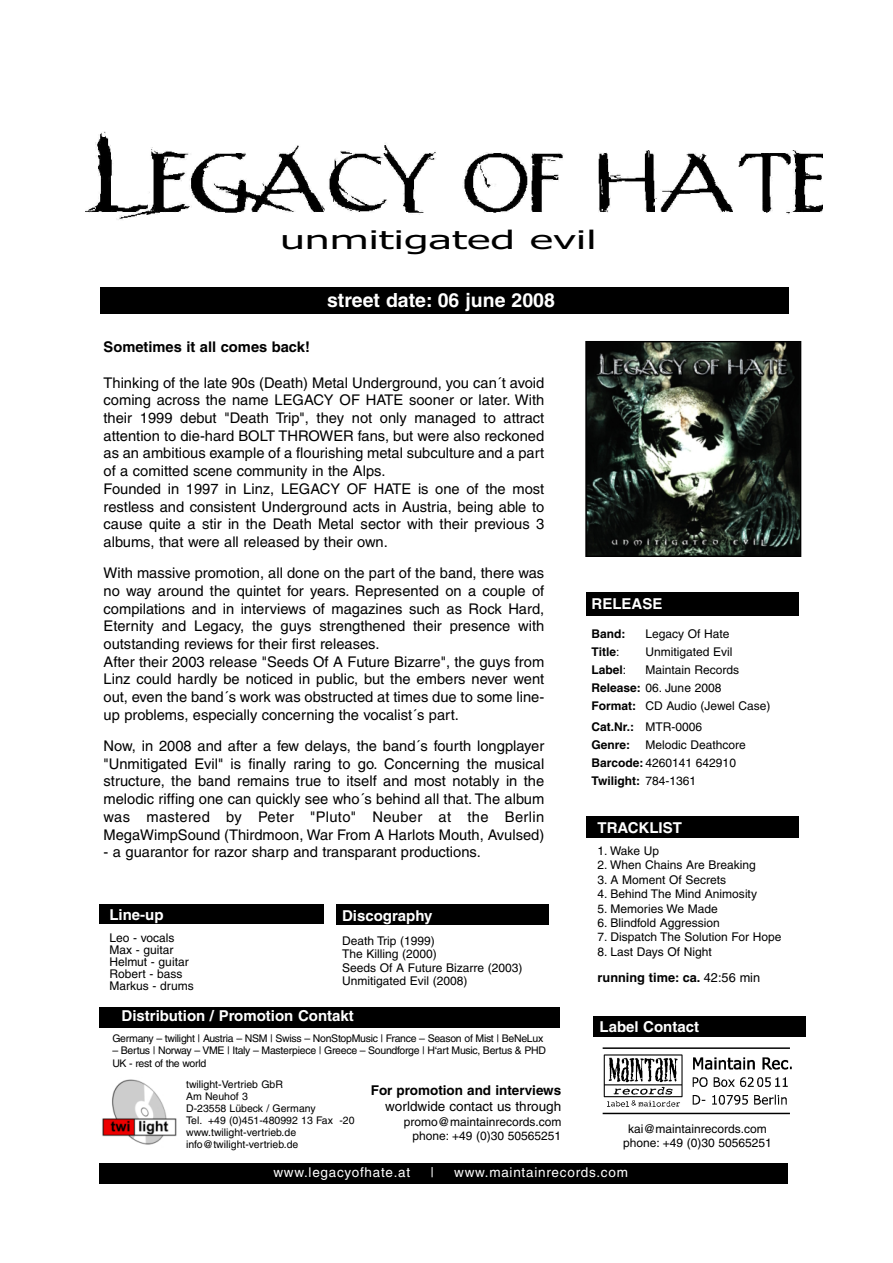
<style>
.page{position:relative;width:893px;height:1263px;background:#fff}
.page>*{position:absolute;margin:0;border:0;box-sizing:border-box;transform-origin:0 0}
.t1{font:25.5px "Verdana";letter-spacing:-.03em;color:#000;scale:1.63 1}
.t2{font:700 19.5px "Helvetica";color:#fff}
.t3{font:700 15px "Helvetica";color:#fff}
.t4{font:14.7px/17.7px "Helvetica";color:#000}
.t5{font:700 14.7px "Helvetica";color:#000}
.t6{font:13.5px "Helvetica";letter-spacing:.055em;color:#fff}
.t7{font:700 13.5px "Helvetica";color:#000}
.t8{font:13.5px "Helvetica";color:#000}
.t9{font:700 12.75px "Helvetica";color:#000}
.t10{font:12px/18px "Helvetica";color:#000}
.t11{font:700 12px/18px "Helvetica";color:#000}
.t12{font:10.5px/12.6px "Helvetica";letter-spacing:-.03em;color:#000}
.t13{font:10.5px/12px "Helvetica";color:#000}
.s1{font-weight:400}
.s2{font-weight:700}
</style>
<div class="page">
<div style="left:99px;top:1163px;width:689px;height:21px;background:#000"></div>
<div style="left:99px;top:1007px;width:461px;height:20px;background:#000"></div>
<img style="left:102px;top:1079px;width:75px;height:66px">
<div style="left:100px;top:287px;width:688px;height:26px;background:#000"></div>
<div style="left:586px;top:816px;width:212px;height:21px;background:#000"></div>
<img style="left:85px;top:131px;width:738px;height:89px">
<div style="left:586px;top:592px;width:212px;height:23px;background:#000"></div>
<div style="left:594px;top:1016px;width:212px;height:20px;background:#000"></div>
<img style="left:602px;top:1047px;width:190px;height:68px">
<img style="left:588px;top:344px;width:210px;height:210px">
<div style="left:585px;top:341px;width:216px;height:216px;border:2px solid #000"></div>
<div style="left:99px;top:904px;width:224px;height:19px;background:#000"></div>
<div style="left:336px;top:904px;width:213px;height:21px;background:#000"></div>
<h1 class="t1" style="left:279px;top:226px;width:196px">unmitigated evil</h1>
<h2 class="t2" style="left:327px;top:293px;width:229px">street date: 06 june 2008</h2>
<p class="t5" style="left:104px;top:342px;width:208px">Sometimes it all comes back!</p>
<p class="t4" style="left:104px;top:375px;width:442px">Thinking of the late 90s (Death) Metal Underground, you can´t avoid coming across the name LEGACY OF HATE sooner or later. With their 1999 debut "Death Trip", they not only managed to attract attention to die-hard BOLT THROWER fans, but were also reckoned as an ambitious example of a flourishing metal subculture and a part of a comitted scene community in the Alps.<br>Founded in 1997 in Linz, LEGACY OF HATE is one of the most restless and consistent Underground acts in Austria, being able to cause quite a stir in the Death Metal sector with their previous 3 albums, that were all released by their own.</p>
<p class="t4" style="left:104px;top:566px;width:442px">With massive promotion, all done on the part of the band, there was no way around the quintet for years. Represented on a couple of compilations and in interviews of magazines such as Rock Hard, Eternity and Legacy, the guys strengthened their presence with outstanding reviews for their first releases.<br>After their 2003 release "Seeds Of A Future Bizarre", the guys from Linz could hardly be noticed in public, but the embers never went out, even the band´s work was obstructed at times due to some line&shy;up problems, especially concerning the vocalist´s part.</p>
<p class="t4" style="left:104px;top:738px;width:442px;text-align:justify">Now, in 2008 and after a few delays, the band´s fourth longplayer "Unmitigated Evil" is finally raring to go. Concerning the musical structure, the band remains true to itself and most notably in the melodic riffing one can quickly see who´s behind all that. The album was mastered by Peter "Pluto" Neuber at the Berlin MegaWimpSound (Thirdmoon, War From A Harlots Mouth, Avulsed)</p>
<p class="t4" style="left:104px;top:845px;width:379px">- a guarantor for razor sharp and transparant productions.</p>
<p class="t3" style="left:109px;top:909px;width:56px">Line-up</p>
<p class="t10" style="left:109px;top:933px;width:86px;line-height:12px">Leo - vocals<br>Max - guitar<br>Helmut - guitar<br>Robert - bass<br>Markus - drums</p>
<p class="t3" style="left:342px;top:910px;width:92px">Discography</p>
<p class="t10" style="left:342px;top:935px;width:182px;line-height:13.5px">Death Trip (1999)<br>The Killing (2000)<br>Seeds Of A Future Bizarre (2003)<br>Unmitigated Evil (2008)</p>
<p class="t3" style="left:122px;top:1011px;width:234px">Distribution / Promotion Contakt</p>
<p class="t12" style="left:112px;top:1032px;width:432px">Germany – twilight | Austria – NSM | Swiss – NonStopMusic | France – Season of Mist | BeNeLux</p>
<p class="t12" style="left:112px;top:1045px;width:435px">– Bertus | Norway – VME | Italy – Masterpiece | Greece – Soundforge | H‘art Music, Bertus &amp; PHD<br>UK - rest of the world</p>
<p class="t13" style="left:186px;top:1079px;width:170px">twilight-Vertrieb GbR<br>Am Neuhof 3<br>D-23558 Lübeck / Germany<br>Tel. +49 (0)451-480992 13 Fax -20 www.twilight-vertrieb.de info@twilight-vertrieb.de</p>
<p class="t7" style="left:371px;top:1085px;width:192px">For promotion and interviews</p>
<p class="t8" style="left:385px;top:1101px;width:177px">worldwide contact us through</p>
<p class="t10" style="left:404px;top:1115px;width:159px;line-height:14.4px;text-align:right">promo@maintainrecords.com phone: +49 (0)30 50565251</p>
<p class="t3" style="left:592px;top:598px;width:72px">RELEASE</p>
<p class="t11" style="left:592px;top:626px;width:35px">Band:</p>
<p class="t10" style="left:646px;top:626px;width:86px">Legacy Of Hate</p>
<p class="t11" style="left:592px;top:644px;width:29px">Title<span class="s1">:</span></p>
<p class="t10" style="left:646px;top:644px;width:89px">Unmitigated Evil</p>
<p class="t11" style="left:592px;top:662px;width:36px">Label<span class="s1">:</span></p>
<p class="t10" style="left:592px;top:662px;width:180px;text-indent:54px">Maintain Records<br><span class="s2">Release:</span> 06. June 2008<br><span class="s2">Format:</span> CD Audio (Jewel Case)</p>
<p class="t11" style="left:592px;top:719px;width:112px">Cat.Nr.: <span class="s1">MTR-0006<br></span>Genre:</p>
<p class="t10" style="left:592px;top:737px;width:156px;text-indent:54px">Melodic Deathcore<br><span class="s2">Barcode:</span> 4260141 642910<br><span class="s2">Twilight:</span> 784-1361</p>
<p class="t3" style="left:598px;top:822px;width:86px">TRACKLIST</p>
<p class="t10" style="left:598px;top:843px;width:63px">1. Wake Up</p>
<p class="t10" style="left:598px;top:857px;width:160px">2. When Chains Are Breaking</p>
<p class="t10" style="left:598px;top:872px;width:130px">3. A Moment Of Secrets</p>
<p class="t10" style="left:598px;top:886px;width:161px">4. Behind The Mind Animosity</p>
<p class="t10" style="left:598px;top:900px;width:122px">5. Memories We Made</p>
<p class="t10" style="left:598px;top:915px;width:124px">6. Blindfold Aggression</p>
<p class="t10" style="left:598px;top:929px;width:186px">7. Dispatch The Solution For Hope</p>
<p class="t10" style="left:598px;top:944px;width:116px">8. Last Days Of Night</p>
<p class="t9" style="left:598px;top:973px;width:164px">running time: ca. <span class="s1">42:56 min</span></p>
<p class="t3" style="left:599px;top:1021px;width:101px">Label Contact</p>
<p class="t10" style="left:623px;top:1122px;width:150px;line-height:14.4px;text-align:center">kai@maintainrecords.com phone: +49 (0)30 50565251</p>
<p class="t6" style="left:273px;top:1167px;width:138px">www.legacyofhate.at</p>
<p class="t6" style="left:430px;top:1167px;width:5px">|</p>
<p class="t6" style="left:454px;top:1167px;width:175px">www.maintainrecords.com</p>
</div>
